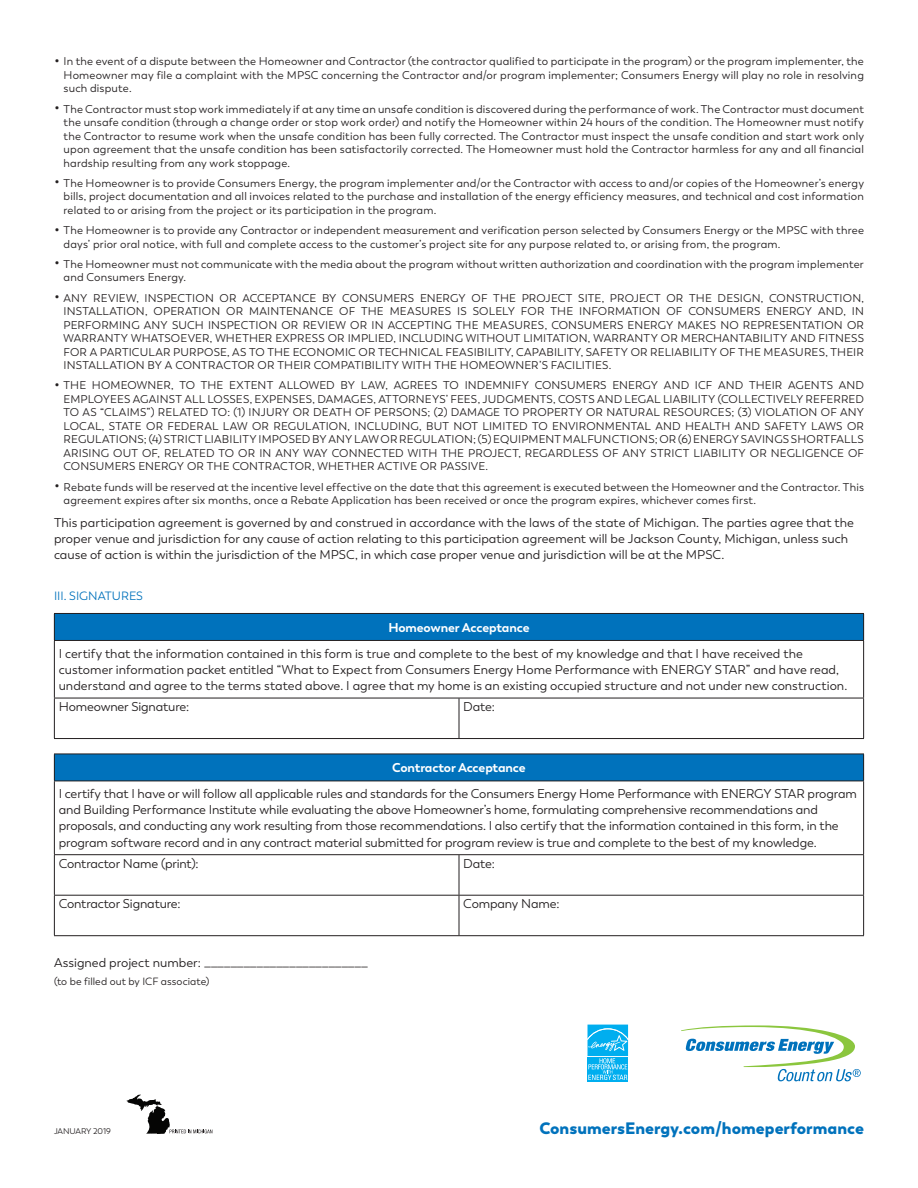
<style>
.page{position:relative;width:918px;height:1188px;background:#fff}
.page>*{position:absolute;margin:0;border:0;box-sizing:border-box;transform-origin:0 0}
.t1{font:900 16.5px "Boston";color:#0072bc}
.FORMS_Text_8pt{font:12.75px/16.2px "Boston";letter-spacing:-.005em;color:#231f20}
.FORMS_Table_Subheadi{font:700 12.75px "Boston";letter-spacing:-.015em;color:#fff}
.t2{font:12px "Boston";color:#0072bc}
.t3{font:11.25px/13.5px "Boston";letter-spacing:.015em;color:#231f20;text-align:justify}
.FORMS_Text_8pt-2{font:10.5px "Boston";letter-spacing:.01em;color:#231f20}
.t4{font:8.25px "Boston";letter-spacing:-.01em;color:#231f20}
.s1{font-size:16.8px}
</style>
<div class="page">
<svg style="left:681px;top:1025px;width:180px;height:56px"></svg>
<div style="left:588px;top:1057px;width:40px;height:24px;background:#00aeef"></div>
<svg style="left:588px;top:1025px;width:40px;height:55px"></svg>
<svg style="left:126px;top:1095px;width:86px;height:39px"></svg>
<div style="left:54px;top:613px;width:810px;height:27px;background:#0072bc"></div>
<svg style="left:54px;top:614px;width:1px;height:26px"></svg>
<svg style="left:863px;top:614px;width:1px;height:26px"></svg>
<hr style="left:54px;top:640px;width:405px;height:1px;background:#231f20">
<hr style="left:54px;top:641px;width:1px;height:57px;background:#231f20">
<hr style="left:459px;top:640px;width:405px;height:1px;background:#231f20">
<hr style="left:863px;top:641px;width:1px;height:57px;background:#231f20">
<hr style="left:54px;top:698px;width:405px;height:1px;background:#231f20">
<hr style="left:54px;top:698px;width:1px;height:40px;background:#231f20">
<hr style="left:459px;top:698px;width:405px;height:1px;background:#231f20">
<hr style="left:459px;top:698px;width:1px;height:40px;background:#231f20">
<hr style="left:863px;top:698px;width:1px;height:40px;background:#231f20">
<hr style="left:54px;top:738px;width:405px;height:1px;background:#231f20">
<hr style="left:459px;top:738px;width:405px;height:1px;background:#231f20">
<hr style="left:54px;top:613px;width:405px;height:1px;background:#231f20">
<hr style="left:459px;top:613px;width:405px;height:1px;background:#231f20">
<div style="left:54px;top:754px;width:810px;height:27px;background:#0072bc"></div>
<svg style="left:54px;top:755px;width:1px;height:26px"></svg>
<svg style="left:863px;top:755px;width:1px;height:26px"></svg>
<hr style="left:54px;top:781px;width:405px;height:1px;background:#231f20">
<hr style="left:54px;top:781px;width:1px;height:73px;background:#231f20">
<hr style="left:459px;top:781px;width:405px;height:1px;background:#231f20">
<hr style="left:863px;top:781px;width:1px;height:73px;background:#231f20">
<hr style="left:54px;top:854px;width:405px;height:1px;background:#231f20">
<hr style="left:54px;top:855px;width:1px;height:40px;background:#231f20">
<hr style="left:459px;top:854px;width:405px;height:1px;background:#231f20">
<hr style="left:459px;top:855px;width:1px;height:40px;background:#231f20">
<hr style="left:863px;top:855px;width:1px;height:40px;background:#231f20">
<hr style="left:54px;top:895px;width:405px;height:1px;background:#231f20">
<hr style="left:54px;top:896px;width:1px;height:39px;background:#231f20">
<hr style="left:459px;top:895px;width:405px;height:1px;background:#231f20">
<hr style="left:459px;top:896px;width:1px;height:39px;background:#231f20">
<hr style="left:863px;top:896px;width:1px;height:39px;background:#231f20">
<hr style="left:54px;top:935px;width:405px;height:1px;background:#231f20">
<hr style="left:459px;top:935px;width:405px;height:1px;background:#231f20">
<hr style="left:54px;top:754px;width:405px;height:1px;background:#231f20">
<hr style="left:459px;top:754px;width:405px;height:1px;background:#231f20">
<p class="t3" style="left:64px;top:55px;width:802px;text-indent:-10px"><span class="s1">•</span> In the event of a dispute between the Homeowner and Contractor (the contractor qualified to participate in the program) or the program implementer, the Homeowner may file a complaint with the MPSC concerning the Contractor and/or program implementer; Consumers Energy will play no role in resolving such dispute.</p>
<p class="t3" style="left:64px;top:102px;width:802px;text-indent:-10px"><span class="s1">•</span> The Contractor must stop work immediately if at any time an unsafe condition is discovered during the performance of work. The Contractor must document the unsafe condition (through a change order or stop work order) and notify the Homeowner within 24 hours of the condition. The Homeowner must notify the Contractor to resume work when the unsafe condition has been fully corrected. The Contractor must inspect the unsafe condition and start work only upon agreement that the unsafe condition has been satisfactorily corrected. The Homeowner must hold the Contractor harmless for any and all financial hardship resulting from any work stoppage.</p>
<p class="t3" style="left:64px;top:176px;width:802px;text-indent:-10px"><span class="s1">•</span> The Homeowner is to provide Consumers Energy, the program implementer and/or the Contractor with access to and/or copies of the Homeowner’s energy bills, project documentation and all invoices related to the purchase and installation of the energy efficiency measures, and technical and cost information related to or arising from the project or its participation in the program.</p>
<p class="t3" style="left:64px;top:224px;width:802px;text-indent:-10px"><span class="s1">•</span> The Homeowner is to provide any Contractor or independent measurement and verification person selected by Consumers Energy or the MPSC with three days’ prior oral notice, with full and complete access to the customer’s project site for any purpose related to, or arising from, the program.</p>
<p class="t3" style="left:64px;top:257px;width:802px;text-indent:-10px"><span class="s1">•</span> The Homeowner must not communicate with the media about the program without written authorization and coordination with the program implementer and Consumers Energy.</p>
<p class="t3" style="left:64px;top:291px;width:802px;text-indent:-10px"><span class="s1">•</span> ANY REVIEW, INSPECTION OR ACCEPTANCE BY CONSUMERS ENERGY OF THE PROJECT SITE, PROJECT OR THE DESIGN, CONSTRUCTION, INSTALLATION, OPERATION OR MAINTENANCE OF THE MEASURES IS SOLELY FOR THE INFORMATION OF CONSUMERS ENERGY AND, IN PERFORMING ANY SUCH INSPECTION OR REVIEW OR IN ACCEPTING THE MEASURES, CONSUMERS ENERGY MAKES NO REPRESENTATION OR WARRANTY WHATSOEVER, WHETHER EXPRESS OR IMPLIED, INCLUDING WITHOUT LIMITATION, WARRANTY OR MERCHANTABILITY AND FITNESS FOR A PARTICULAR PURPOSE, AS TO THE ECONOMIC OR TECHNICAL FEASIBILITY, CAPABILITY, SAFETY OR RELIABILITY OF THE MEASURES, THEIR INSTALLATION BY A CONTRACTOR OR THEIR COMPATIBILITY WITH THE HOMEOWNER’S FACILITIES.</p>
<p class="t3" style="left:64px;top:379px;width:802px;text-indent:-10px"><span class="s1">•</span> THE HOMEOWNER, TO THE EXTENT ALLOWED BY LAW, AGREES TO INDEMNIFY CONSUMERS ENERGY AND ICF AND THEIR AGENTS AND EMPLOYEES AGAINST ALL LOSSES, EXPENSES, DAMAGES, ATTORNEYS’ FEES, JUDGMENTS, COSTS AND LEGAL LIABILITY (COLLECTIVELY REFERRED TO AS “CLAIMS”) RELATED TO: (1) INJURY OR DEATH OF PERSONS; (2) DAMAGE TO PROPERTY OR NATURAL RESOURCES; (3) VIOLATION OF ANY LOCAL, STATE OR FEDERAL LAW OR REGULATION, INCLUDING, BUT NOT LIMITED TO ENVIRONMENTAL AND HEALTH AND SAFETY LAWS OR REGULATIONS; (4) STRICT LIABILITY IMPOSED BY ANY LAW OR REGULATION; (5) EQUIPMENT MALFUNCTIONS; OR (6) ENERGY SAVINGS SHORTFALLS ARISING OUT OF, RELATED TO OR IN ANY WAY CONNECTED WITH THE PROJECT, REGARDLESS OF ANY STRICT LIABILITY OR NEGLIGENCE OF CONSUMERS ENERGY OR THE CONTRACTOR, WHETHER ACTIVE OR PASSIVE.</p>
<p class="t3" style="left:64px;top:480px;width:802px;text-indent:-10px"><span class="s1">•</span> Rebate funds will be reserved at the incentive level effective on the date that this agreement is executed between the Homeowner and the Contractor. This agreement expires after six months, once a Rebate Application has been received or once the program expires, whichever comes first.</p>
<p class="FORMS_Text_8pt" style="left:54px;top:515px;width:802px">This participation agreement is governed by and construed in accordance with the laws of the state of Michigan. The parties agree that the proper venue and jurisdiction for any cause of action relating to this participation agreement will be Jackson County, Michigan, unless such cause of action is within the jurisdiction of the MPSC, in which case proper venue and jurisdiction will be at the MPSC.</p>
<p class="t2" style="left:54px;top:589px;width:91px">III. SIGNATURES</p>
<p class="FORMS_Table_Subheadi" style="left:388px;top:619px;width:143px">Homeowner Acceptance</p>
<p class="FORMS_Text_8pt" style="left:59px;top:645px;width:790px">I certify that the information contained in this form is true and complete to the best of my knowledge and that I have received the customer information packet entitled “What to Expect from Consumers Energy Home Performance with ENERGY STAR” and have read, understand and agree to the terms stated above. I agree that my home is an existing occupied structure and not under new construction.</p>
<p class="FORMS_Text_8pt" style="left:59px;top:699px;width:132px">Homeowner Signature:</p>
<p class="FORMS_Text_8pt" style="left:463px;top:699px;width:33px">Date:</p>
<p class="FORMS_Table_Subheadi" style="left:392px;top:760px;width:135px">Contractor Acceptance</p>
<p class="FORMS_Text_8pt" style="left:59px;top:786px;width:800px">I certify that I have or will follow all applicable rules and standards for the Consumers Energy Home Performance with ENERGY STAR program and Building Performance Institute while evaluating the above Homeowner’s home, formulating comprehensive recommendations and proposals, and conducting any work resulting from those recommendations. I also certify that the information contained in this form, in the program software record and in any contract material submitted for program review is true and complete to the best of my knowledge.</p>
<p class="FORMS_Text_8pt" style="left:59px;top:855px;width:142px">Contractor Name (print):</p>
<p class="FORMS_Text_8pt" style="left:463px;top:855px;width:33px">Date:</p>
<p class="FORMS_Text_8pt" style="left:59px;top:896px;width:123px">Contractor Signature:</p>
<p class="FORMS_Text_8pt" style="left:463px;top:896px;width:98px">Company Name:</p>
<p class="FORMS_Text_8pt" style="left:54px;top:954px;width:316px">Assigned project number: _________________________</p>
<p class="FORMS_Text_8pt-2" style="left:54px;top:975px;width:157px">(to be filled out by ICF associate)</p>
<p class="t4" style="left:54px;top:1126px;width:58px">JANUARY 2019</p>
<h1 class="t1" style="left:540px;top:1118px;width:326px">ConsumersEnergy.com/homeperformance</h1>
</div>
